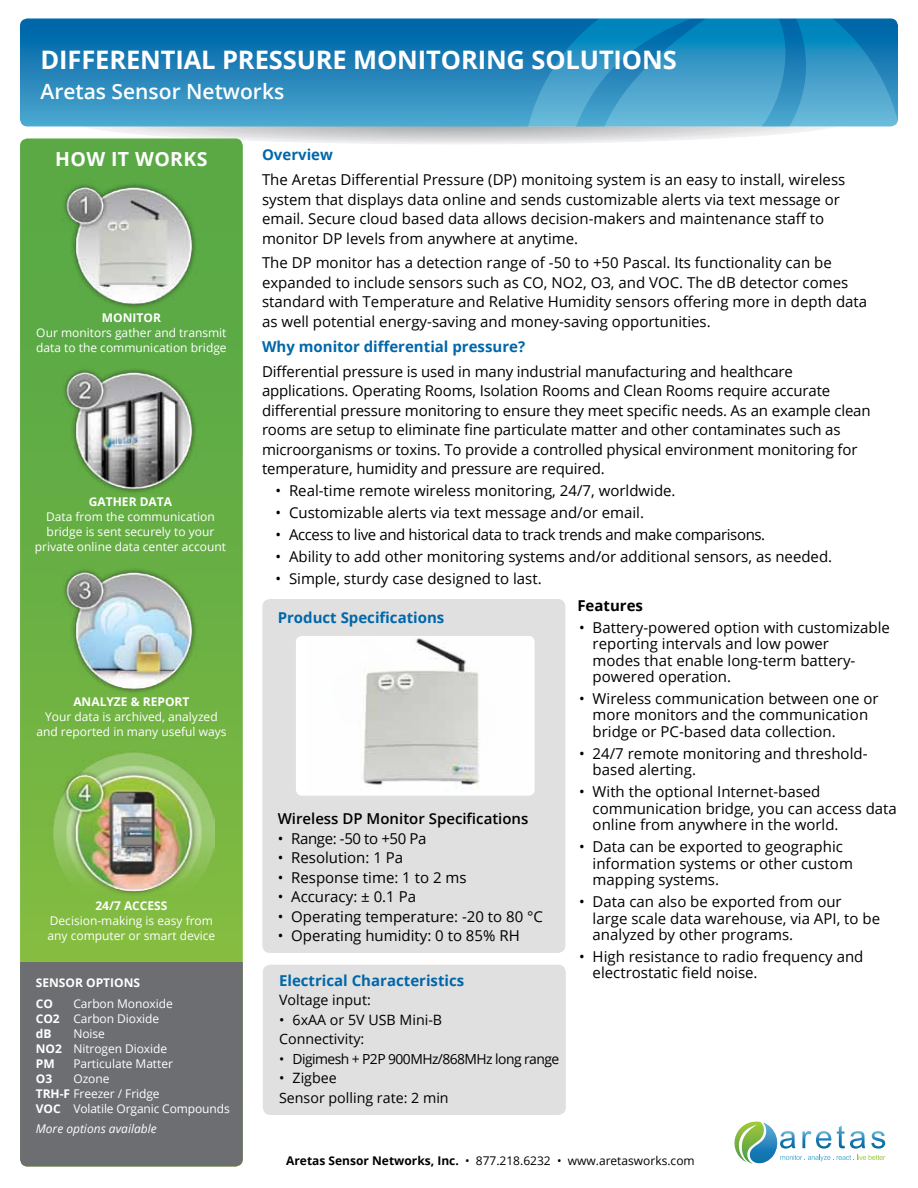
<style>
.page{position:relative;width:918px;height:1188px;background:#fff}
.page>*{position:absolute;margin:0;border:0;box-sizing:border-box;transform-origin:0 0}
.t1{font:700 25.5px "Open Sans";letter-spacing:-.005em;color:#fff}
.t2{font:600 21px "Open Sans";color:#fff}
.t3{font:700 19.5px "Open Sans";letter-spacing:.02em;color:#fff}
.t4{font:15px/16.5px "Open Sans";color:#000}
.t5{font:700 15px "Open Sans";color:#0067a9}
.t6{font:15px "Open Sans";letter-spacing:-.025em;color:#000}
.t7{font:600 15px "Open Sans";color:#000}
.t8{font:700 15px "Open Sans";color:#000}
.t9{font:14.25px/19.5px "Open Sans";color:#000}
.t10{font:13.8px "Open Sans";letter-spacing:-.04em;color:#000}
.t11{font:12px/15px "Open Sans";color:#fff}
.t12{font:700 12px/20.4px "Open Sans";color:#fff}
.t13{font:12px "Open Sans";color:#000}
.t14{font:italic 12px "Open Sans";color:#fff}
.s1{font-weight:700}
</style>
<div class="page">
<svg style="left:20px;top:18px;width:873px;height:108px;background:#2f8bbd"></svg>
<svg style="left:69px;top:19px;width:829px;height:125px;background:#4197c3"></svg>
<div style="left:262px;top:599px;width:303px;height:354px;background:#e0e0e1;border-radius:8px"></div>
<div style="left:296px;top:636px;width:239px;height:160px;background:#fff;border-radius:6px"></div>
<svg style="left:20px;top:138px;width:223px;height:824px;background:#69b044"></svg>
<div style="left:20px;top:962px;width:223px;height:205px;background:#6d6e71"></div>
<img style="left:61px;top:180px;width:141px;height:133px">
<img style="left:61px;top:565px;width:141px;height:133px">
<img style="left:61px;top:364px;width:141px;height:133px">
<img style="left:48px;top:750px;width:167px;height:167px">
<svg style="left:734px;top:1122px;width:151px;height:42px"></svg>
<div style="left:263px;top:965px;width:303px;height:150px;background:#e0e0e1;border-radius:8px"></div>
<img style="left:363px;top:638px;width:117px;height:150px">
<h1 class="t1" style="left:40px;top:42px;width:638px">Differential Pressure monitoring Solutions</h1>
<h2 class="t2" style="left:40px;top:77px;width:245px">Aretas Sensor Networks</h2>
<h3 class="t3" style="left:55px;top:145px;width:154px">How it Works</h3>
<p class="t12" style="left:102px;top:307px;width:61px">Monitor</p>
<p class="t11" style="left:36px;top:324px;width:192px">Our monitors gather and transmit data to the communication bridge</p>
<p class="t12" style="left:89px;top:491px;width:85px">Gath er Data</p>
<p class="t11" style="left:35px;top:509px;width:193px;text-align:center">Data from the communication bridge is sent securely to your private online data center account</p>
<p class="t12" style="left:73px;top:691px;width:118px">Analyze &amp; Report</p>
<p class="t11" style="left:36px;top:709px;width:192px;text-align:center">Your data is archived, analyzed and reported in many useful ways</p>
<p class="t12" style="left:95px;top:895px;width:74px">24/7 Access</p>
<p class="t11" style="left:48px;top:913px;width:169px">Decision-making is easy from any computer or smart device</p>
<p class="t12" style="left:36px;top:972px;width:106px">Sensor Options<br>CO</p>
<p class="t11" style="left:36px;top:995px;width:139px;text-indent:37px">Carbon Monoxide<br><span class="s1">CO2</span> Carbon Dioxide <span class="s1">dB</span></p>
<p class="t11" style="left:36px;top:1025px;width:133px;text-indent:37px">Noise<br><span class="s1">NO2</span> Nitrogen Dioxide<br><span class="s1">PM</span></p>
<p class="t11" style="left:73px;top:1055px;width:101px">Particulate Matter</p>
<p class="t11" style="left:36px;top:1070px;width:125px;text-indent:37px">Ozone<br><span class="s1">TRH-F</span> Freezer / Fridge<br><span class="s1">VOC</span></p>
<p class="t12" style="left:36px;top:1068px;width:18px">O3</p>
<p class="t11" style="left:73px;top:1100px;width:158px">Volatile Organic Compounds</p>
<p class="t14" style="left:36px;top:1120px;width:122px">More options available</p>
<p class="t5" style="left:262px;top:144px;width:72px">Overview</p>
<p class="t4" style="left:262px;top:169px;width:585px;line-height:19.5px">The Aretas Differential Pressure (DP) monitoing system is an easy to install, wireless system that displays data online and sends customizable alerts via text message or email. Secure cloud based data allows decision-makers and maintenance staff to monitor DP levels from anywhere at anytime.</p>
<p class="t4" style="left:262px;top:253px;width:607px;line-height:19.5px">The DP monitor has a detection range of -50 to +50 Pascal. Its functionality can be expanded to include sensors such as CO, NO2, O3, and VOC. The dB detector comes standard with Temperature and Relative Humidity sensors offering more in depth data as well potential energy-saving and money-saving opportunities.</p>
<p class="t5" style="left:262px;top:336px;width:265px">Why monitor differential pressure?</p>
<p class="t4" style="left:262px;top:361px;width:610px;line-height:19.5px">Differential pressure is used in many industrial manufacturing and healthcare applications. Operating Rooms, Isolation Rooms and Clean Rooms require accurate differential pressure monitoring to ensure they meet specific needs. As an example clean rooms are setup to eliminate fine particulate matter and other contaminates such as microorganisms or toxins. To provide a controlled physical environment monitoring for temperature, humidity and pressure are required.</p>
<p class="t4" style="left:276px;top:482px;width:402px">• Real-time remote wireless monitoring, 24/7, worldwide.</p>
<p class="t4" style="left:276px;top:504px;width:370px">• Customizable alerts via text message and/or email.</p>
<p class="t6" style="left:276px;top:524px;width:491px">• Access to live and historical data to track trends and make comparisons.</p>
<p class="t4" style="left:276px;top:548px;width:558px">• Ability to add other monitoring systems and/or additional sensors, as needed.</p>
<p class="t4" style="left:276px;top:570px;width:268px">• Simple, sturdy case designed to last.</p>
<p class="t5" style="left:278px;top:607px;width:168px">Product Specifications</p>
<p class="t8" style="left:577px;top:595px;width:67px">Features</p>
<p class="t4" style="left:593px;top:618px;width:299px;text-indent:-14px">• Battery-powered option with customizable reporting intervals and low power<br>modes that enable long-term battery&shy;powered operation.</p>
<p class="t4" style="left:593px;top:690px;width:287px;text-indent:-14px">• Wireless communication between one or more monitors and the communication bridge or PC-based data collection.</p>
<p class="t4" style="left:593px;top:745px;width:276px;text-indent:-14px">• 24/7 remote monitoring and threshold&shy;based alerting.</p>
<p class="t4" style="left:593px;top:783px;width:306px;text-indent:-14px">• With the optional Internet-based communication bridge, you can access data online from anywhere in the world.</p>
<p class="t4" style="left:593px;top:838px;width:262px;text-indent:-14px">• Data can be exported to geographic information systems or other custom mapping systems.</p>
<p class="t4" style="left:593px;top:893px;width:289px;text-indent:-14px">• Data can also be exported from our large scale data warehouse, via API, to be analyzed by other programs.</p>
<p class="t4" style="left:593px;top:948px;width:272px;text-indent:-14px">• High resistance to radio frequency and electrostatic field noise.</p>
<p class="t7" style="left:278px;top:808px;width:252px">Wireless DP Monitor Specifications</p>
<p class="t6" style="left:278px;top:828px;width:150px">• Range: -50 to +50 Pa</p>
<p class="t4" style="left:278px;top:849px;width:127px">• Resolution: 1 Pa</p>
<p class="t4" style="left:278px;top:869px;width:190px">• Response time: 1 to 2 ms</p>
<p class="t4" style="left:278px;top:888px;width:140px">• Accuracy: ± 0.1 Pa</p>
<p class="t4" style="left:278px;top:908px;width:267px">• Operating temperature: -20 to 80 °C</p>
<p class="t4" style="left:278px;top:927px;width:244px">• Operating humidity: 0 to 85% RH</p>
<p class="t5" style="left:279px;top:970px;width:187px">Electrical Characteristics</p>
<p class="t9" style="left:279px;top:990px;width:93px">Voltage input:</p>
<p class="t9" style="left:279px;top:1009px;width:165px">• 6xAA or 5V USB Mini-B<br>Connectivity:</p>
<p class="t10" style="left:279px;top:1049px;width:282px">• Digimesh + P2P 900MHz/868MHz long range</p>
<p class="t9" style="left:279px;top:1068px;width:171px">• Zigbee<br>Sensor polling rate: 2 min</p>
<p class="t13" style="left:286px;top:1152px;width:410px"><span class="s1">Aretas Sensor Networks, Inc.</span> • 877.218.6232 • www.aretasworks.com</p>
</div>
